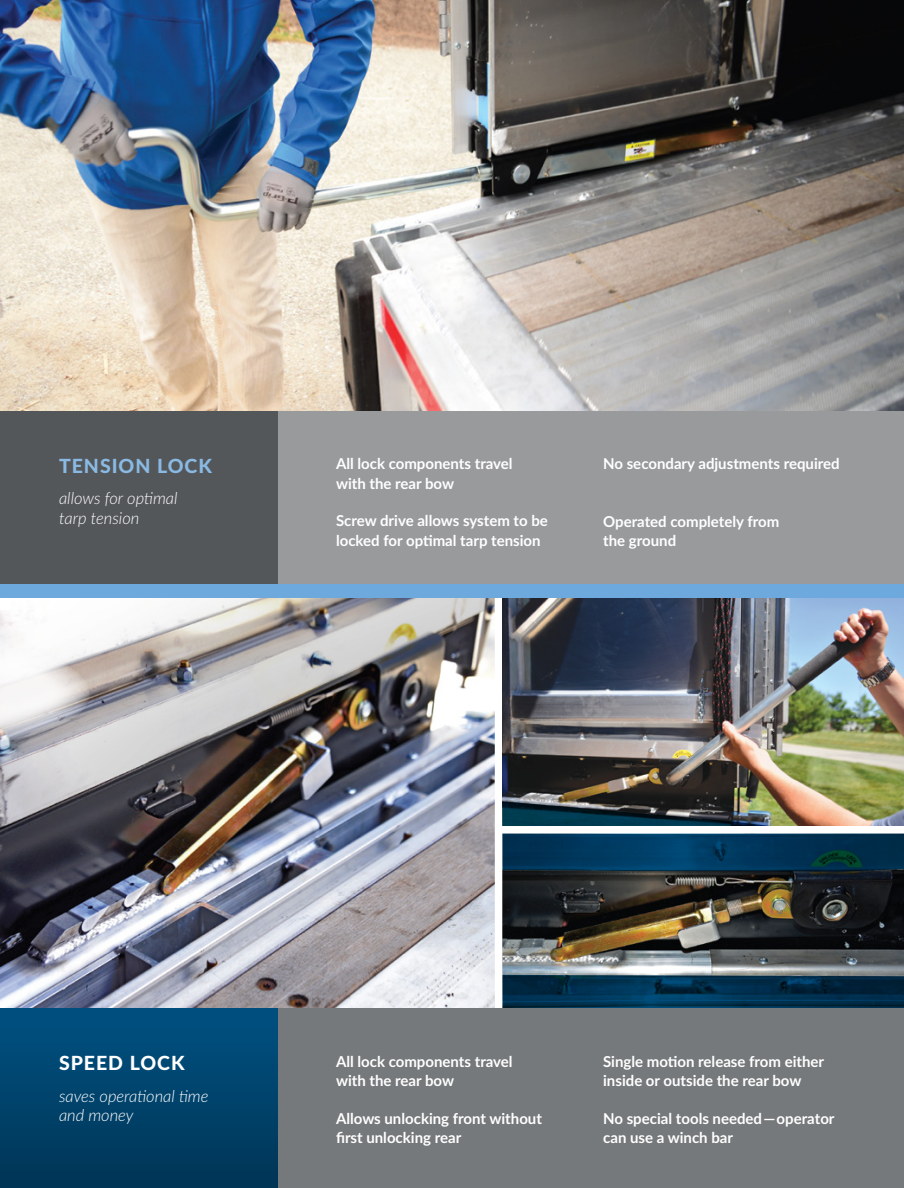
<style>
.page{position:relative;width:904px;height:1188px;background:#fff}
.page>*{position:absolute;margin:0;border:0;box-sizing:border-box;transform-origin:0 0}
.t1{font:800 19.5px "Lato";letter-spacing:.05em;color:#8abae3}
.t2{font:800 19.5px "Lato";letter-spacing:.05em;color:#fff}
.t3{font:italic 300 16.5px/19.5px "Lato";color:#fff}
.t4{font:700 15px/19.5px "Lato";color:#fff}
</style>
<div class="page">
<img style="left:0;top:598px;width:495px;height:411px">
<svg style="left:0;top:599px;width:90px;height:155px"></svg>
<img style="left:502px;top:872px;width:402px;height:103px">
<svg style="left:502px;top:833px;width:402px;height:39px;background:#05395a"></svg>
<img style="left:0;top:598px;width:10px;height:12px">
<svg style="left:502px;top:975px;width:402px;height:34px;background:#06334f"></svg>
<img style="left:502px;top:598px;width:402px;height:228px">
<div style="left:0;top:1009px;width:904px;height:179px;background:#76797b"></div>
<div style="left:0;top:1009px;width:277px;height:179px;background:linear-gradient(to bottom,#005181,#003556)"></div>
<img style="left:0;top:0;width:904px;height:412px">
<div style="left:0;top:412px;width:904px;height:177px;background:#989a9c"></div>
<div style="left:0;top:412px;width:277px;height:177px;background:#54575a"></div>
<div style="left:0;top:585px;width:904px;height:13px;background:#6da9dc"></div>
<img style="left:502px;top:801px;width:268px;height:25px">
<h1 class="t1" style="left:59px;top:451px;width:154px">TENSION LOCK</h1>
<p class="t3" style="left:59px;top:488px;width:120px">allows for optimal tarp tension</p>
<p class="t4" style="left:336px;top:454px;width:178px">All lock components travel with the rear bow</p>
<p class="t4" style="left:336px;top:511px;width:213px">Screw drive allows system to be locked for optimal tarp tension</p>
<p class="t4" style="left:603px;top:454px;width:238px">No secondary adjustments required</p>
<p class="t4" style="left:603px;top:511px;width:178px">Operated completely from the ground</p>
<h1 class="t2" style="left:59px;top:1049px;width:127px">SPEED LOCK</h1>
<p class="t3" style="left:59px;top:1085px;width:151px">saves operational time and money</p>
<p class="t4" style="left:336px;top:1051px;width:178px">All lock components travel with the rear bow</p>
<p class="t4" style="left:336px;top:1108px;width:208px">Allows unlocking front without first unlocking rear</p>
<p class="t4" style="left:603px;top:1051px;width:223px">Single motion release from either inside or outside the rear bow</p>
<p class="t4" style="left:603px;top:1108px;width:233px">No special tools needed—operator can use a winch bar</p>
</div>
